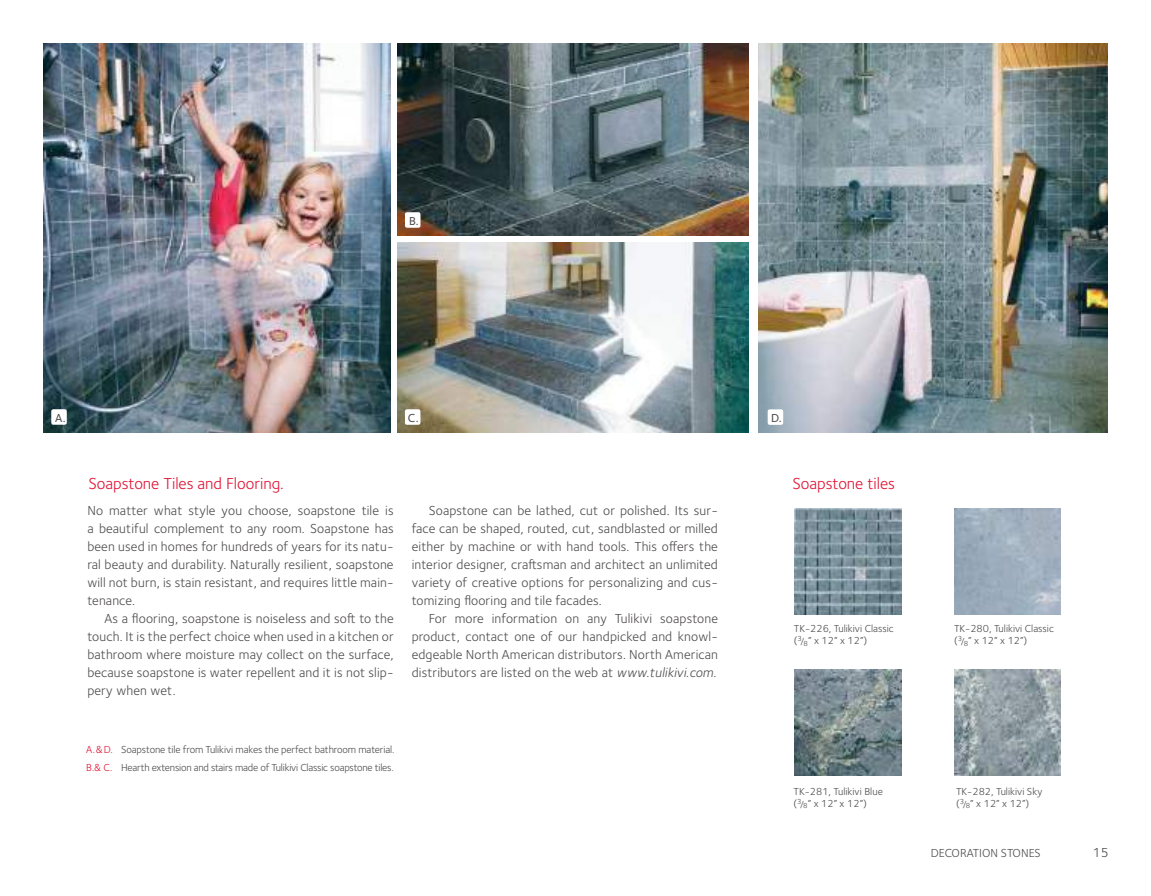
<style>
.page{position:relative;width:1151px;height:896px;background:#fff}
.page>*{position:absolute;margin:0;border:0;box-sizing:border-box;transform-origin:0 0}
.t1{font:16.5px "Foundry Sterling OT2";color:#e01435}
.t2{font:13.5px/18px "Foundry Sterling OT2";letter-spacing:.01em;color:#4e4b4c;text-align:justify}
.t3{font:12px "Foundry Sterling OT2";color:#4e4b4c}
.t4{font:500 12px "Foundry Sterling OT2";color:#4e4b4c}
.t5{font:10.5px/12px "Foundry Sterling OT2";letter-spacing:-.01em;color:#4e4b4c}
.t6{font:10.5px/18px "Foundry Sterling OT2";color:#e01435}
.s1{font-style:italic}
.s2{font-size:9px}
</style>
<div class="page">
<img style="left:758px;top:44px;width:349px;height:388px">
<img style="left:44px;top:44px;width:346px;height:388px">
<img style="left:397px;top:242px;width:352px;height:190px">
<img style="left:397px;top:44px;width:352px;height:191px">
<img style="left:794px;top:508px;width:107px;height:106px">
<img style="left:794px;top:669px;width:107px;height:106px">
<img style="left:954px;top:669px;width:106px;height:106px">
<div style="left:51px;top:409px;width:16px;height:15px;background:#fff;border-radius:2px"></div>
<div style="left:767px;top:409px;width:16px;height:16px;background:#fff;border-radius:2px"></div>
<div style="left:405px;top:212px;width:15px;height:16px;background:#fff;border-radius:2px"></div>
<div style="left:405px;top:409px;width:15px;height:15px;background:#fff;border-radius:2px"></div>
<p class="t4" style="left:409px;top:212px;width:11px">B.</p>
<p class="t4" style="left:408px;top:409px;width:12px">C.</p>
<p class="t4" style="left:55px;top:409px;width:12px">A.</p>
<p class="t4" style="left:771px;top:409px;width:12px">D.</p>
<p class="t1" style="left:88px;top:471px;width:197px">Soapstone Tiles and Flooring.</p>
<p class="t2" style="left:87px;top:500px;width:308px">No matter what style you choose, soapstone tile is a beautiful complement to any room. Soapstone has been used in homes for hundreds of years for its natu&shy;ral beauty and durability. Naturally resilient, soapstone will not burn, is stain resistant, and requires little main&shy;tenance.</p>
<p class="t2" style="left:87px;top:608px;width:308px;text-indent:17px">As a flooring, soapstone is noiseless and soft to the touch. It is the perfect choice when used in a kitchen or bathroom where moisture may collect on the surface, because soapstone is water repellent and it is not slip&shy;pery when wet.</p>
<p class="t2" style="left:412px;top:500px;width:308px;text-indent:17px">Soapstone can be lathed, cut or polished. Its sur&shy;face can be shaped, routed, cut, sandblasted or milled either by machine or with hand tools. This offers the interior designer, craftsman and architect an unlimited variety of creative options for personalizing and cus&shy;tomizing flooring and tile facades.</p>
<p class="t2" style="left:412px;top:608px;width:308px;text-indent:17px">For more information on any Tulikivi soapstone product, contact one of our handpicked and knowl&shy;edgeable North American distributors. North American distributors are listed on the web at <span class="s1">www.tulikivi.com</span>.</p>
<p class="t6" style="left:86px;top:739px;width:28px">A.&amp;D.<br>B.&amp; C.</p>
<p class="t5" style="left:121px;top:739px;width:275px;line-height:18px">Soapstone tile from Tulikivi makes the perfect bathroom material.<br>Hearth extension and stairs made of Tulikivi Classic soapstone tiles.</p>
<p class="t1" style="left:792px;top:471px;width:104px">Soapstone tiles</p>
<p class="t5" style="left:794px;top:622px;width:101px">TK-226, Tulikivi Classic (<sup>3</sup><span class="s2">/</span><sub>8</sub>” x 12” x 12”)</p>
<p class="t5" style="left:954px;top:622px;width:101px">TK-280, Tulikivi Classic (<sup>3</sup><span class="s2">/</span><sub>8</sub>” x 12” x 12”)</p>
<p class="t5" style="left:793px;top:784px;width:91px">TK-281, Tulikivi Blue (<sup>3</sup><span class="s2">/</span><sub>8</sub>” x 12” x 12”)</p>
<p class="t5" style="left:956px;top:784px;width:88px">TK-282, Tulikivi Sky (<sup>3</sup><span class="s2">/</span><sub>8</sub>” x 12” x 12”)</p>
<p class="t3" style="left:930px;top:843px;width:112px">DECORATION STONES</p>
<p class="t2" style="left:1092px;top:842px;width:18px">15</p>
</div>
